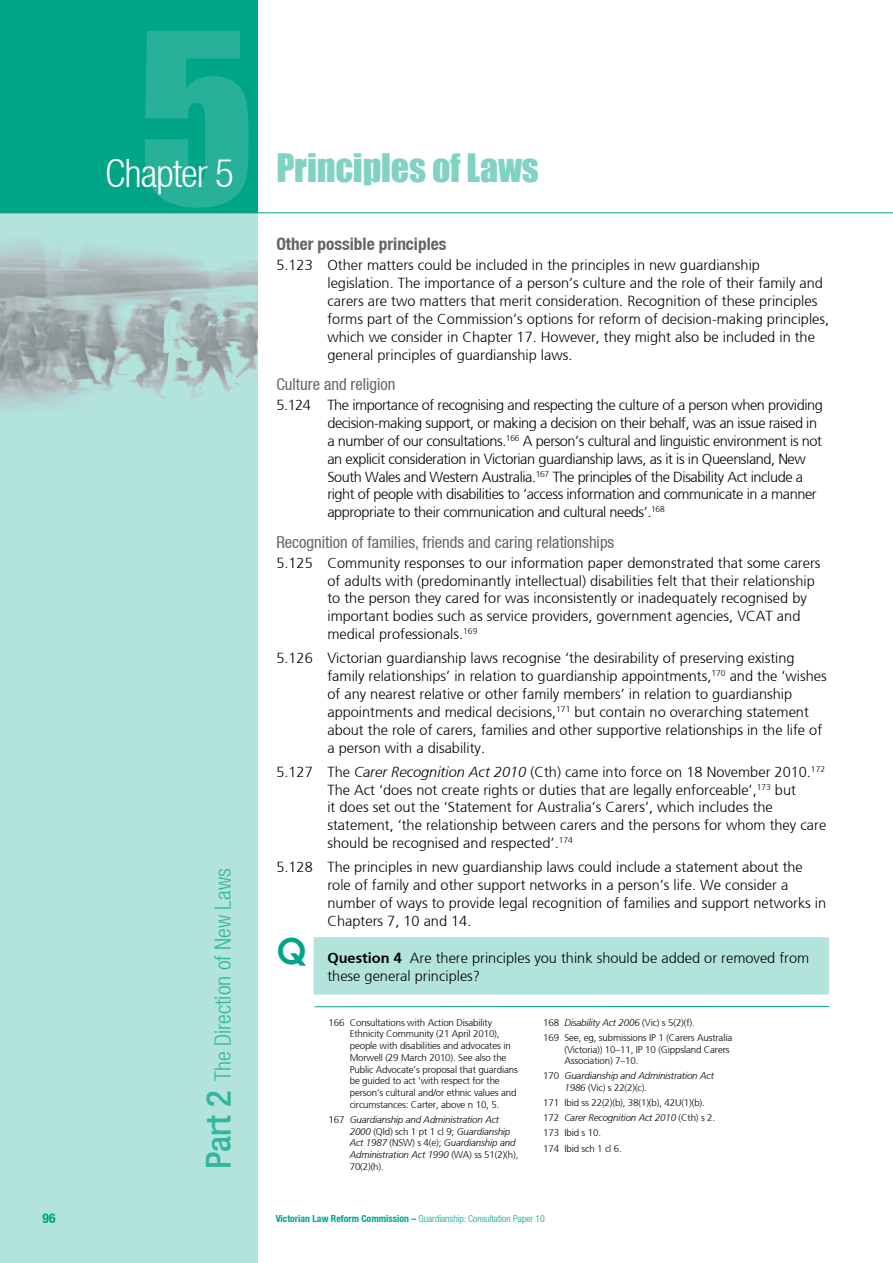
<style>
.page{position:relative;width:893px;height:1263px;background:#fff}
.page>*{position:absolute;margin:0;border:0;box-sizing:border-box;transform-origin:0 0}
.t1{font:219.6px "Impact";color:#fff}
.t2{font:300 condensed 39px "Helvetica Neue LT";letter-spacing:-.025em;color:#fff}
.t3{font:36px "Impact";letter-spacing:-.005em;color:#80d2c3}
.t4{font:700 36px "Century Gothic";color:#00a486}
.t5{font:300 condensed 22.5px "Helvetica Neue LT";color:#33b69f}
.t6{font:700 condensed 17.25px "Helvetica Neue LT";color:#646567}
.t7{font:condensed 16.5px "Helvetica Neue LT";color:#646567}
.t8{font:300 14.55px/17.9px "Frutiger";color:#000}
.t9{font:300 14.55px/17.9px "Frutiger";letter-spacing:-.03em;color:#000}
.t10{font:700 condensed 13.5px "Helvetica Neue LT";color:#00a486}
.t11{font:300 9.75px/11.7px "Frutiger";letter-spacing:-.015em;color:#000}
.t12{font:italic 300 9.75px/11.7px "Frutiger";letter-spacing:-.015em;color:#000}
.t13{font:300 condensed 9.75px "Helvetica Neue LT";color:#00a486}
.s1{font-weight:500;font-size:34.5px}
.s2{font-style:italic}
.s3{font-weight:700}
.s4{font-style:normal}
</style>
<div class="page">
<div style="left:0;top:191px;width:257px;height:1072px;background:#b3e4db"></div>
<div style="left:0;top:0;width:257px;height:213px;background:#00a486"></div>
<hr style="left:0;top:213px;width:893px;height:1px;background:#00a486">
<img style="left:0;top:213px;width:257px;height:197px">
<hr style="left:892px;top:0;width:1px;height:1263px;background:#ccede7">
<img style="left:892px;top:335px;width:1px;height:713px">
<div style="left:314px;top:937px;width:515px;height:58px;background:#b3e4db;border:2px solid #b3e4db"></div>
<hr style="left:315px;top:1006px;width:514px;height:1px;background:#00a486">
<h1 class="t1" style="left:138px;top:-52px;width:119px">5</h1>
<h2 class="t2" style="left:105px;top:151px;width:130px">Chapter 5</h2>
<h3 class="t5" style="left:210px;top:1169px;width:303px;rotate:-90deg"><span class="s1">Part 2</span> The Direction of New Laws</h3>
<h3 class="t3" style="left:276px;top:139px;width:264px">Principles of Laws</h3>
<p class="t6" style="left:276px;top:234px;width:172px">Other possible principles</p>
<p class="t8" style="left:327px;top:257px;width:503px;text-indent:-51px">5.123 Other matters could be included in the principles in new guardianship legislation. The importance of a person’s culture and the role of their family and carers are two matters that merit consideration. Recognition of these principles forms part of the Commission’s options for reform of decision-making principles, which we consider in Chapter 17. However, they might also be included in the general principles of guardianship laws.</p>
<p class="t7" style="left:276px;top:375px;width:121px">Culture and religion</p>
<p class="t9" style="left:327px;top:396px;width:497px;text-indent:-51px">5.124 The importance of recognising and respecting the culture of a person when providing decision-making support, or making a decision on their behalf, was an issue raised in a number of our consultations.<sup>166</sup> A person’s cultural and linguistic environment is not an explicit consideration in Victorian guardianship laws, as it is in Queensland, New South Wales and Western Australia.<sup>167</sup> The principles of the Disability Act include a right of people with disabilities to ‘access information and communicate in a manner appropriate to their communication and cultural needs’.<sup>168</sup></p>
<p class="t7" style="left:276px;top:532px;width:339px">Recognition of families, friends and caring relationships</p>
<p class="t8" style="left:327px;top:554px;width:495px;text-indent:-51px">5.125 Community responses to our information paper demonstrated that some carers of adults with (predominantly intellectual) disabilities felt that their relationship to the person they cared for was inconsistently or inadequately recognised by important bodies such as service providers, government agencies, VCAT and medical professionals.<sup>169</sup></p>
<p class="t8" style="left:327px;top:649px;width:501px;text-indent:-51px">5.126 Victorian guardianship laws recognise ‘the desirability of preserving existing family relationships’ in relation to guardianship appointments,<sup>170</sup> and the ‘wishes of any nearest relative or other family members’ in relation to guardianship appointments and medical decisions,<sup>171</sup> but contain no overarching statement about the role of carers, families and other supportive relationships in the life of a person with a disability.</p>
<p class="t8" style="left:327px;top:763px;width:500px;text-indent:-51px">5.127 The <span class="s2">Carer Recognition Act 2010</span> (Cth) came into force on 18 November 2010.<sup>172<br></sup>The Act ‘does not create rights or duties that are legally enforceable’,<sup>173</sup> but<br>it does set out the ‘Statement for Australia’s Carers’, which includes the statement, ‘the relationship between carers and the persons for whom they care should be recognised and respected’.<sup>174</sup></p>
<p class="t8" style="left:327px;top:859px;width:500px;text-indent:-51px">5.128 The principles in new guardianship laws could include a statement about the role of family and other support networks in a person’s life. We consider a number of ways to provide legal recognition of families and support networks in Chapters 7, 10 and 14.</p>
<p class="t8" style="left:327px;top:949px;width:483px"><span class="s3">Question 4</span> Are there principles you think should be added or removed from these general principles?</p>
<p class="t11" style="left:350px;top:1017px;width:170px;text-indent:-21px">166 Consultations with Action Disability Ethnicity Community (21 April 2010), people with disabilities and advocates in Morwell (29 March 2010). See also the Public Advocate’s proposal that guardians be guided to act ‘with respect for the person’s cultural and/or ethnic values and circumstances: Carter, above n 10, 5.</p>
<p class="t12" style="left:350px;top:1114px;width:170px;text-indent:-21px"><span class="s4">167</span> Guardianship and Administration Act 2000 <span class="s4">(Qld) sch 1 pt 1 cl 9;</span> Guardianship Act 1987 <span class="s4">(NSW) s 4(e);</span> Guardianship and Administration Act 1990 <span class="s4">(WA) ss 51(2)(h), 70(2)(h).</span></p>
<h3 class="t4" style="left:276px;top:924px;width:32px">Q</h3>
<p class="t11" style="left:543px;top:1015px;width:191px;line-height:15.1px">168 <span class="s2">Disability Act 2006</span> (Vic) s 5(2)(f).<br>169 See, eg, submissions IP 1 (Carers Australia</p>
<p class="t11" style="left:564px;top:1043px;width:167px">(Victoria)) 10–11, IP 10 (Gippsland Carers<br>Association) 7–10.</p>
<p class="t12" style="left:564px;top:1070px;width:151px;text-indent:-21px"><span class="s4">170</span> Guardianship and Administration Act<br>1986 <span class="s4">(Vic) s 22(2)(c).</span></p>
<p class="t11" style="left:543px;top:1095px;width:174px;line-height:15.1px">171 Ibid ss 22(2)(b), 38(1)(b), 42U(1)(b).<br>172 <span class="s2">Carer Recognition Act 2010</span> (Cth) s 2.<br>173 Ibid s 10.<br>174 Ibid sch 1 cl 6.</p>
<p class="t10" style="left:43px;top:1209px;width:14px">96</p>
<p class="t13" style="left:276px;top:1213px;width:271px"><span class="s3">Victorian Law Reform Commission –</span> Guardianship: Consultation Paper 10</p>
</div>
